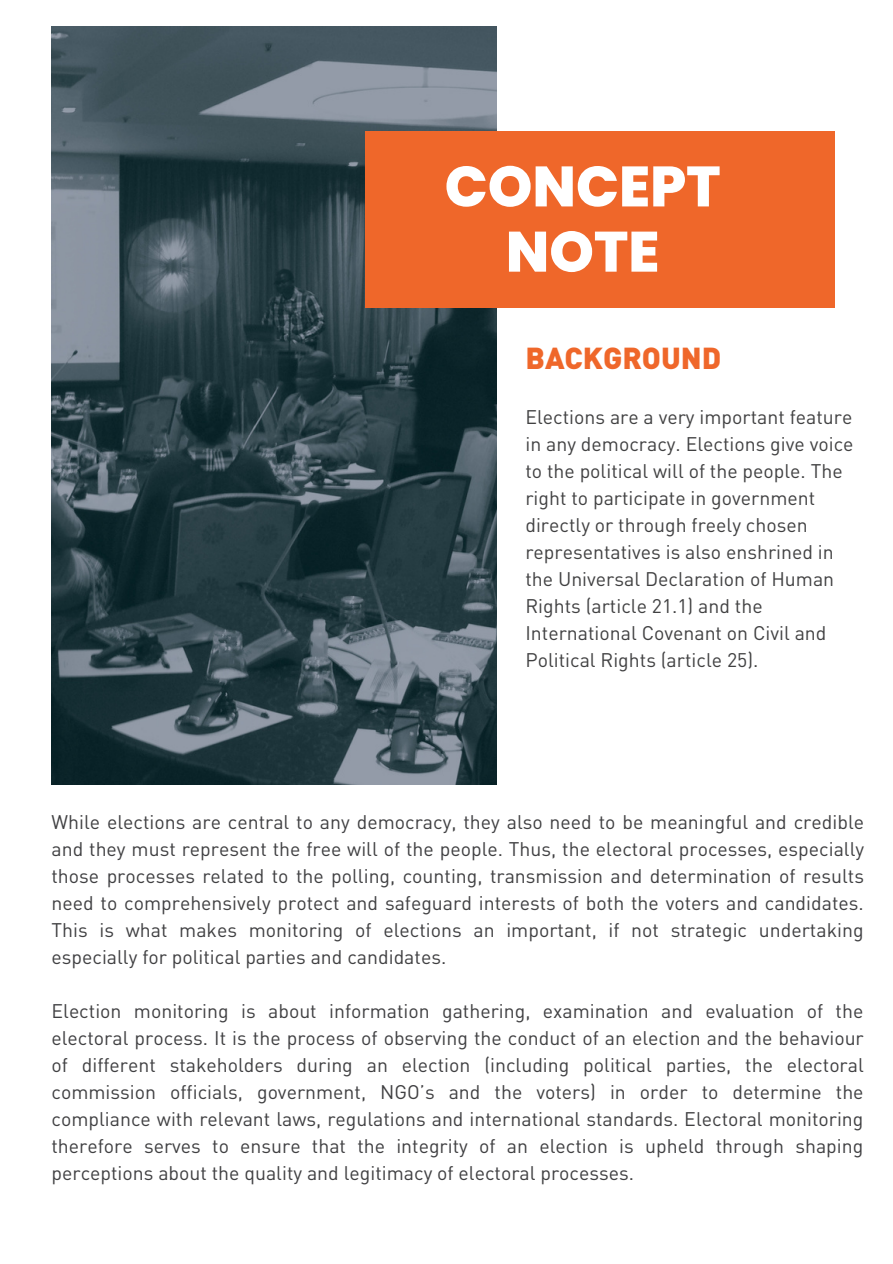
<style>
.page{position:relative;width:893px;height:1264px;background:#fff}
.page>*{position:absolute;margin:0;border:0;box-sizing:border-box;transform-origin:0 0}
.t1{font:800 56.85px/65.2px "Poppins";color:#fff;text-align:center}
.t2{font:900 30px "DIN Pro";color:#ef672a}
.t3{font:19.5px/27px "DIN Pro";color:#404042;text-align:justify}
.t4{font:19.5px/27px "DIN Pro";color:#414142}
</style>
<div class="page">
<img style="left:51px;top:26px;width:446px;height:758px">
<div style="left:365px;top:131px;width:469px;height:177px;background:#ef672a"></div>
<h1 class="t1" style="left:444px;top:154px;width:277px">CONCEPT<br>NOTE</h1>
<h2 class="t2" style="left:525px;top:337px;width:197px">BACKGROUND</h2>
<p class="t4" style="left:525px;top:403px;width:329px">Elections are a very important feature in any democracy. Elections give voice to the political will of the people. The right to participate in government directly or through freely chosen representatives is also enshrined in the Universal Declaration of Human Rights (article 21.1) and the International Covenant on Civil and Political Rights (article 25).</p>
<p class="t3" style="left:51px;top:808px;width:814px">While elections are central to any democracy, they also need to be meaningful and credible and they must represent the free will of the people. Thus, the electoral processes, especially those processes related to the polling, counting, transmission and determination of results need to comprehensively protect and safeguard interests of both the voters and candidates.<br>This is what makes monitoring of elections an important, if not strategic undertaking especially for political parties and candidates.</p>
<p class="t3" style="left:51px;top:996px;width:813px">Election monitoring is about information gathering, examination and evaluation of the electoral process. It is the process of observing the conduct of an election and the behaviour of different stakeholders during an election (including political parties, the electoral commission officials, government, NGO’s and the voters) in order to determine the compliance with relevant laws, regulations and international standards. Electoral monitoring therefore serves to ensure that the integrity of an election is upheld through shaping perceptions about the quality and legitimacy of electoral processes.</p>
</div>
